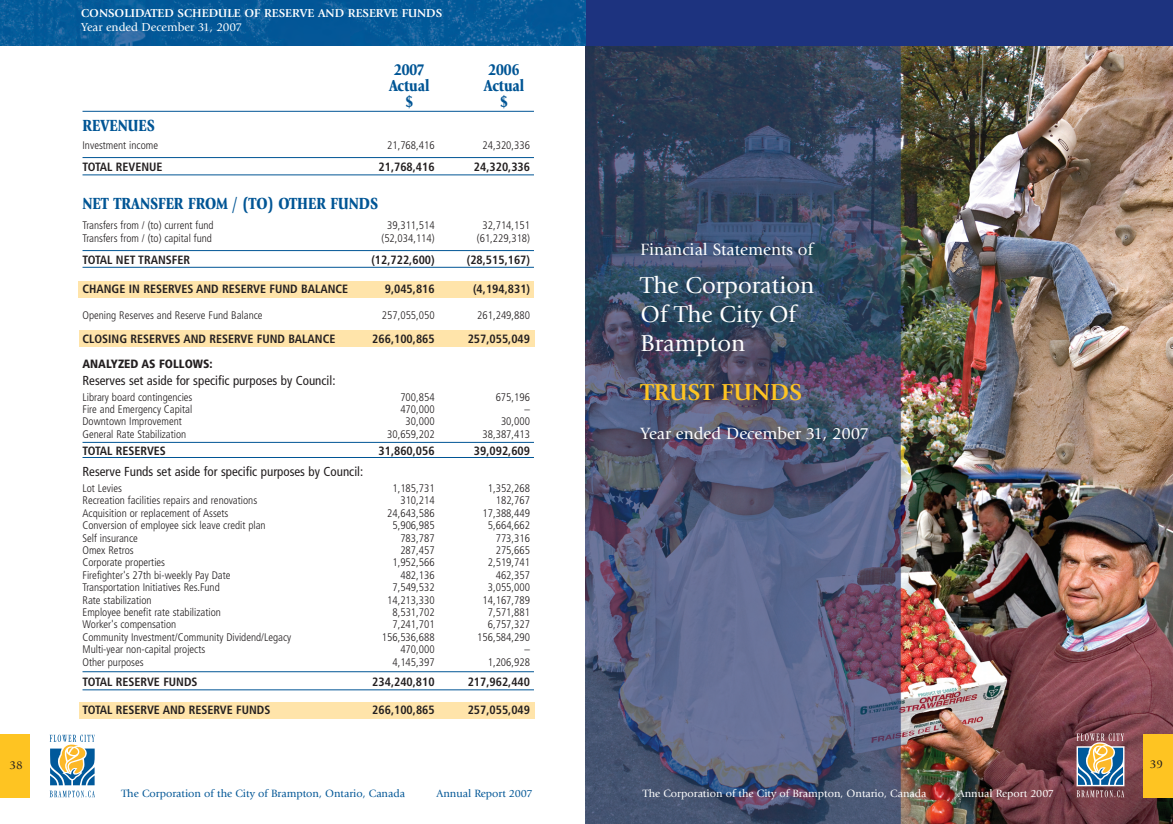
<style>
.page{position:relative;width:1173px;height:824px;background:#fff}
.page>*{position:absolute;margin:0;border:0;box-sizing:border-box;transform-origin:0 0}
.t1{font:24px/29px "Giovanni";color:#fff}
.t2{font:700 24px "Giovanni";color:#fec422}
.t3{font:17px "Giovanni";color:#fff}
.t4{font:900 16.8px "Giovanni";color:#005595;scale:.83 1}
.t5{font:condensed 13px "Frutiger";color:#231f20}
.t6{font:700 condensed 12px "Frutiger";color:#231f20}
.t7{font:700 12px "Giovanni";color:#fff}
.t8{font:12px "Giovanni";color:#fff}
.t9{font:900 condensed 12px "Frutiger";color:#231f20}
.t10{font:12px "Giovanni";color:#231f20}
.t11{font:300 condensed 11px "Frutiger";color:#231f20}
.t12{font:11px "Giovanni";color:#005595}
.t13{font:11px "Giovanni";color:#fff}
</style>
<div class="page">
<img style="left:586px;top:45px;width:587px;height:779px">
<div style="left:1143px;top:734px;width:30px;height:63px;background:#fec422"></div>
<svg style="left:1076px;top:733px;width:48px;height:64px;background:#8c8b8c"></svg>
<img style="left:0;top:0;width:586px;height:45px">
<div style="left:586px;top:0;width:587px;height:45px;background:#1d337f"></div>
<svg style="left:49px;top:734px;width:46px;height:63px"></svg>
<div style="left:0;top:734px;width:30px;height:64px;background:#fec422"></div>
<div style="left:78px;top:281px;width:456px;height:17px;background:#ffe4aa"></div>
<div style="left:79px;top:702px;width:456px;height:17px;background:#ffe4aa"></div>
<div style="left:79px;top:330px;width:456px;height:17px;background:#ffe4aa"></div>
<hr style="left:82px;top:111px;width:452px;height:1px;background:#005595">
<hr style="left:82px;top:157px;width:452px;height:1px;background:#005595">
<hr style="left:82px;top:175px;width:452px;height:1px;background:#005595">
<hr style="left:82px;top:250px;width:452px;height:1px;background:#005595">
<hr style="left:82px;top:267px;width:452px;height:1px;background:#005595">
<hr style="left:82px;top:442px;width:452px;height:1px;background:#005595">
<hr style="left:82px;top:457px;width:452px;height:1px;background:#005595">
<hr style="left:82px;top:671px;width:452px;height:1px;background:#005595">
<hr style="left:82px;top:690px;width:452px;height:1px;background:#005595">
<p class="t10" style="left:9px;top:760px;width:15px">38</p>
<p class="t7" style="left:81px;top:8px;width:363px">CONSOLIDATED SCHEDULE OF RESERVE AND RESERVE FUNDS</p>
<p class="t8" style="left:81px;top:23px;width:163px">Year ended December 31, 2007</p>
<h3 class="t4" style="left:394px;top:63px;width:38px">2007</h3>
<h3 class="t4" style="left:488px;top:63px;width:39px">2006</h3>
<h3 class="t4" style="left:389px;top:79px;width:50px">Actual</h3>
<h3 class="t4" style="left:484px;top:79px;width:50px">Actual</h3>
<h3 class="t4" style="left:405px;top:95px;width:11px">$</h3>
<h3 class="t4" style="left:500px;top:95px;width:11px">$</h3>
<h3 class="t4" style="left:82px;top:119px;width:89px">REVENUES</h3>
<p class="t11" style="left:82px;top:141px;width:77px">Investment income</p>
<p class="t11" style="left:387px;top:141px;width:49px">21,768,416</p>
<p class="t11" style="left:482px;top:141px;width:49px">24,320,336</p>
<p class="t6" style="left:82px;top:162px;width:82px">TOTAL REVENUE</p>
<p class="t6" style="left:378px;top:162px;width:58px">21,768,416</p>
<p class="t6" style="left:474px;top:162px;width:58px">24,320,336</p>
<h3 class="t4" style="left:82px;top:197px;width:357px">NET TRANSFER FROM / (TO) OTHER FUNDS</h3>
<p class="t11" style="left:82px;top:221px;width:133px">Transfers from / (to) current fund</p>
<p class="t11" style="left:387px;top:221px;width:49px">39,311,514</p>
<p class="t11" style="left:482px;top:221px;width:49px">32,714,151</p>
<p class="t11" style="left:82px;top:234px;width:131px">Transfers from / (to) capital fund</p>
<p class="t11" style="left:381px;top:234px;width:55px">(52,034,114)</p>
<p class="t11" style="left:477px;top:234px;width:55px">(61,229,318)</p>
<p class="t6" style="left:82px;top:255px;width:109px">TOTAL NET TRANSFER</p>
<p class="t6" style="left:371px;top:255px;width:65px">(12,722,600)</p>
<p class="t6" style="left:467px;top:255px;width:65px">(28,515,167)</p>
<p class="t6" style="left:82px;top:284px;width:267px">CHANGE IN RESERVES AND RESERVE FUND BALANCE</p>
<p class="t6" style="left:385px;top:284px;width:51px">9,045,816</p>
<p class="t6" style="left:473px;top:284px;width:59px">(4,194,831)</p>
<p class="t11" style="left:82px;top:311px;width:181px">Opening Reserves and Reserve Fund Balance</p>
<p class="t11" style="left:382px;top:311px;width:54px">257,055,050</p>
<p class="t11" style="left:477px;top:311px;width:54px">261,249,880</p>
<p class="t6" style="left:82px;top:334px;width:254px">CLOSING RESERVES AND RESERVE FUND BALANCE</p>
<p class="t6" style="left:372px;top:334px;width:64px">266,100,865</p>
<p class="t6" style="left:468px;top:334px;width:64px">257,055,049</p>
<p class="t9" style="left:82px;top:359px;width:132px">ANALYZED AS FOLLOWS:</p>
<p class="t5" style="left:82px;top:375px;width:254px">Reserves set aside for specific purposes by Council:</p>
<p class="t11" style="left:82px;top:392px;width:111px">Library board contingencies</p>
<p class="t11" style="left:400px;top:392px;width:36px">700,854</p>
<p class="t11" style="left:496px;top:392px;width:36px">675,196</p>
<p class="t11" style="left:82px;top:405px;width:111px">Fire and Emergency Capital</p>
<p class="t11" style="left:400px;top:405px;width:36px">470,000</p>
<p class="t11" style="left:524px;top:405px;width:7px">–</p>
<p class="t11" style="left:82px;top:417px;width:101px">Downtown Improvement</p>
<p class="t11" style="left:405px;top:417px;width:31px">30,000</p>
<p class="t11" style="left:501px;top:417px;width:31px">30,000</p>
<p class="t11" style="left:82px;top:429px;width:105px">General Rate Stabilization</p>
<p class="t11" style="left:387px;top:429px;width:49px">30,659,202</p>
<p class="t11" style="left:482px;top:429px;width:49px">38,387,413</p>
<p class="t6" style="left:82px;top:446px;width:85px">TOTAL RESERVES</p>
<p class="t6" style="left:378px;top:446px;width:58px">31,860,056</p>
<p class="t6" style="left:474px;top:446px;width:58px">39,092,609</p>
<p class="t5" style="left:82px;top:466px;width:282px">Reserve Funds set aside for specific purposes by Council:</p>
<p class="t11" style="left:82px;top:484px;width:41px">Lot Levies</p>
<p class="t11" style="left:392px;top:484px;width:44px">1,185,731</p>
<p class="t11" style="left:488px;top:484px;width:44px">1,352,268</p>
<p class="t11" style="left:82px;top:496px;width:176px">Recreation facilities repairs and renovations</p>
<p class="t11" style="left:400px;top:496px;width:36px">310,214</p>
<p class="t11" style="left:496px;top:496px;width:36px">182,767</p>
<p class="t11" style="left:82px;top:508px;width:147px">Acquisition or replacement of Assets</p>
<p class="t11" style="left:387px;top:508px;width:49px">24,643,586</p>
<p class="t11" style="left:482px;top:508px;width:49px">17,388,449</p>
<p class="t11" style="left:82px;top:521px;width:185px">Conversion of employee sick leave credit plan</p>
<p class="t11" style="left:392px;top:521px;width:44px">5,906,985</p>
<p class="t11" style="left:488px;top:521px;width:44px">5,664,662</p>
<p class="t11" style="left:82px;top:533px;width:57px">Self insurance</p>
<p class="t11" style="left:400px;top:533px;width:36px">783,787</p>
<p class="t11" style="left:496px;top:533px;width:36px">773,316</p>
<p class="t11" style="left:82px;top:546px;width:53px">Omex Retros</p>
<p class="t11" style="left:400px;top:546px;width:36px">287,457</p>
<p class="t11" style="left:496px;top:546px;width:36px">275,665</p>
<p class="t11" style="left:82px;top:558px;width:84px">Corporate properties</p>
<p class="t11" style="left:392px;top:558px;width:44px">1,952,566</p>
<p class="t11" style="left:488px;top:558px;width:44px">2,519,741</p>
<p class="t11" style="left:82px;top:570px;width:149px">Firefighter's 27th bi-weekly Pay Date</p>
<p class="t11" style="left:400px;top:570px;width:36px">482,136</p>
<p class="t11" style="left:496px;top:570px;width:36px">462,357</p>
<p class="t11" style="left:82px;top:583px;width:139px">Transportation Initiatives Res.Fund</p>
<p class="t11" style="left:392px;top:583px;width:44px">7,549,532</p>
<p class="t11" style="left:488px;top:583px;width:44px">3,055,000</p>
<p class="t11" style="left:82px;top:595px;width:71px">Rate stabilization</p>
<p class="t11" style="left:387px;top:595px;width:49px">14,213,330</p>
<p class="t11" style="left:482px;top:595px;width:49px">14,167,789</p>
<p class="t11" style="left:82px;top:608px;width:140px">Employee benefit rate stabilization</p>
<p class="t11" style="left:392px;top:608px;width:44px">8,531,702</p>
<p class="t11" style="left:488px;top:608px;width:44px">7,571,881</p>
<p class="t11" style="left:82px;top:620px;width:95px">Worker's compensation</p>
<p class="t11" style="left:392px;top:620px;width:44px">7,241,701</p>
<p class="t11" style="left:488px;top:620px;width:44px">6,757,327</p>
<p class="t11" style="left:82px;top:632px;width:210px">Community Investment/Community Dividend/Legacy</p>
<p class="t11" style="left:382px;top:632px;width:54px">156,536,688</p>
<p class="t11" style="left:477px;top:632px;width:54px">156,584,290</p>
<p class="t11" style="left:82px;top:645px;width:124px">Multi-year non-capital projects</p>
<p class="t11" style="left:400px;top:645px;width:36px">470,000</p>
<p class="t11" style="left:524px;top:645px;width:7px">–</p>
<p class="t11" style="left:82px;top:657px;width:63px">Other purposes</p>
<p class="t11" style="left:392px;top:657px;width:44px">4,145,397</p>
<p class="t11" style="left:488px;top:657px;width:44px">1,206,928</p>
<p class="t6" style="left:82px;top:677px;width:117px">TOTAL RESERVE FUNDS</p>
<p class="t6" style="left:372px;top:677px;width:64px">234,240,810</p>
<p class="t6" style="left:468px;top:677px;width:64px">217,962,440</p>
<p class="t6" style="left:82px;top:705px;width:189px">TOTAL RESERVE AND RESERVE FUNDS</p>
<p class="t6" style="left:372px;top:705px;width:64px">266,100,865</p>
<p class="t6" style="left:468px;top:705px;width:64px">257,055,049</p>
<h2 class="t3" style="left:640px;top:243px;width:174px">Financial Statements of</h2>
<h1 class="t1" style="left:640px;top:273px;width:175px">The Corporation<br>Of The City Of<br>Brampton</h1>
<h1 class="t2" style="left:640px;top:383px;width:163px">TRUST FUNDS</h1>
<h2 class="t3" style="left:640px;top:426px;width:230px">Year ended December 31, 2007</h2>
<p class="t12" style="left:121px;top:789px;width:285px">The Corporation of the City of Brampton, Ontario, Canada</p>
<p class="t12" style="left:436px;top:789px;width:98px">Annual Report 2007</p>
<p class="t13" style="left:643px;top:789px;width:285px">The Corporation of the City of Brampton, Ontario, Canada</p>
<p class="t13" style="left:957px;top:789px;width:98px">Annual Report 2007</p>
<p class="t10" style="left:1149px;top:760px;width:15px">39</p>
</div>
